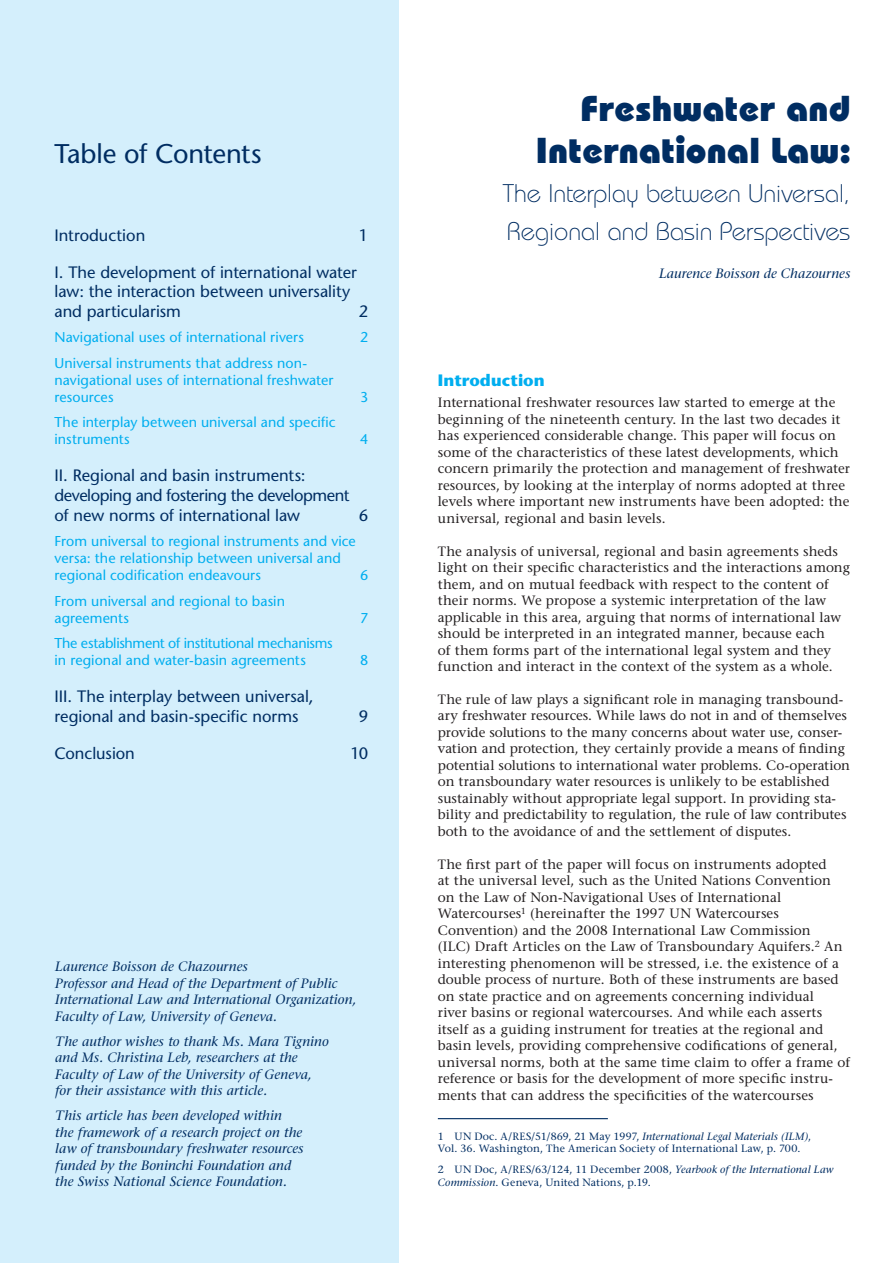
<style>
.page{position:relative;width:893px;height:1263px;background:#fff}
.page>*{position:absolute;margin:0;border:0;box-sizing:border-box;transform-origin:0 0}
.t1{font:800 36px/42px "Bauhaus Std";letter-spacing:.01em;color:#002d62;text-align:right}
.t2{font:500 27px "Stone Sans Std";letter-spacing:-.005em;color:#002d62}
.t3{font:300 25.5px/37.8px "Bauhaus Std";color:#002d62}
.t4{font:500 16.5px/19.8px "Stone Sans Std";color:#002d62}
.t5{font:700 16.5px "Stone Sans Std";letter-spacing:.005em;color:#00aeef}
.t6{font:500 14.25px/17.1px "Stone Sans Std";letter-spacing:.005em;color:#00aeef}
.t7{font:500 13.5px/16.5px "Stone Serif Std";letter-spacing:.005em;color:#231f20}
.t8{font:italic 500 13.5px/16.5px "Stone Serif Std";letter-spacing:.005em;color:#002d62}
.t9{font:500 10.5px/12.6px "Stone Serif Std";letter-spacing:.02em;color:#002d62}
.s1{font-style:italic}
</style>
<div class="page">
<div style="left:0;top:0;width:399px;height:1263px;background:#d4effc"></div>
<hr style="left:438px;top:1118px;width:170px;height:1px;background:#002d62">
<h2 class="t2" style="left:54px;top:142px;width:209px">Table of Contents</h2>
<p class="t4" style="left:54px;top:226px;width:92px">Introduction</p>
<p class="t4" style="left:359px;top:226px;width:11px">1</p>
<p class="t4" style="left:54px;top:263px;width:304px">I. The development of international water law: the interaction between universality and particularism</p>
<p class="t4" style="left:359px;top:303px;width:11px">2</p>
<p class="t6" style="left:54px;top:330px;width:251px">Navigational uses of international rivers</p>
<p class="t6" style="left:360px;top:330px;width:10px">2</p>
<p class="t6" style="left:54px;top:355px;width:280px">Universal instruments that address non&shy;navigational uses of international freshwater resources</p>
<p class="t6" style="left:360px;top:390px;width:10px">3</p>
<p class="t6" style="left:54px;top:415px;width:283px">The interplay between universal and specific instruments</p>
<p class="t4" style="left:54px;top:467px;width:296px">II. Regional and basin instruments: developing and fostering the development of new norms of international law</p>
<p class="t6" style="left:360px;top:432px;width:10px">4</p>
<p class="t4" style="left:359px;top:506px;width:11px">6</p>
<p class="t6" style="left:54px;top:534px;width:303px">From universal to regional instruments and vice versa: the relationship between universal and regional codification endeavours</p>
<p class="t6" style="left:360px;top:568px;width:10px">6</p>
<p class="t6" style="left:54px;top:593px;width:232px">From universal and regional to basin agreements</p>
<p class="t6" style="left:54px;top:636px;width:280px">The establishment of institutional mechanisms in regional and water-basin agreements</p>
<p class="t4" style="left:54px;top:688px;width:260px">III. The interplay between universal, regional and basin-specific norms</p>
<p class="t6" style="left:360px;top:610px;width:10px">7</p>
<p class="t6" style="left:360px;top:653px;width:10px">8</p>
<p class="t4" style="left:359px;top:707px;width:11px">9</p>
<p class="t4" style="left:54px;top:744px;width:82px">Conclusion</p>
<p class="t4" style="left:350px;top:744px;width:19px">10</p>
<p class="t8" style="left:55px;top:959px;width:303px">Laurence Boisson de Chazournes<br>Professor and Head of the Department of Public International Law and International Organization, Faculty of Law, University of Geneva.</p>
<p class="t8" style="left:55px;top:1034px;width:275px">The author wishes to thank Ms. Mara Tignino and Ms. Christina Leb, researchers at the Faculty of Law of the University of Geneva, for their assistance with this article.</p>
<p class="t8" style="left:55px;top:1108px;width:250px">This article has been developed within<br>the framework of a research project on the law of transboundary freshwater resources funded by the Boninchi Foundation and the Swiss National Science Foundation.</p>
<h1 class="t1" style="left:536px;top:92px;width:316px">Freshwater and<br>International Law:</h1>
<h3 class="t3" style="left:503px;top:177px;width:349px">The Interplay between Universal,<br>Regional and Basin Perspectives</h3>
<p class="t8" style="left:659px;top:266px;width:193px">Laurence Boisson de Chazournes</p>
<p class="t5" style="left:438px;top:373px;width:108px">Introduction</p>
<p class="t7" style="left:438px;top:395px;width:414px">International freshwater resources law started to emerge at the beginning of the nineteenth century. In the last two decades it has experienced considerable change. This paper will focus on some of the characteristics of these latest developments, which concern primarily the protection and management of freshwater resources, by looking at the interplay of norms adopted at three levels where important new instruments have been adopted: the universal, regional and basin levels.</p>
<p class="t7" style="left:438px;top:544px;width:414px">The analysis of universal, regional and basin agreements sheds light on their specific characteristics and the interactions among them, and on mutual feedback with respect to the content of their norms. We propose a systemic interpretation of the law applicable in this area, arguing that norms of international law should be interpreted in an integrated manner, because each<br>of them forms part of the international legal system and they function and interact in the context of the system as a whole.</p>
<p class="t7" style="left:438px;top:692px;width:414px">The rule of law plays a significant role in managing transbound&shy;ary freshwater resources. While laws do not in and of themselves provide solutions to the many concerns about water use, conser&shy;vation and protection, they certainly provide a means of finding potential solutions to international water problems. Co-operation on transboundary water resources is unlikely to be established sustainably without appropriate legal support. In providing sta&shy;bility and predictability to regulation, the rule of law contributes both to the avoidance of and the settlement of disputes.</p>
<p class="t7" style="left:438px;top:857px;width:414px">The first part of the paper will focus on instruments adopted<br>at the universal level, such as the United Nations Convention on the Law of Non-Navigational Uses of International Watercourses<sup>1</sup> (hereinafter the 1997 UN Watercourses Convention) and the 2008 International Law Commission<br>(ILC) Draft Articles on the Law of Transboundary Aquifers.<sup>2</sup> An interesting phenomenon will be stressed, i.e. the existence of a double process of nurture. Both of these instruments are based on state practice and on agreements concerning individual<br>river basins or regional watercourses. And while each asserts itself as a guiding instrument for treaties at the regional and basin levels, providing comprehensive codifications of general, universal norms, both at the same time claim to offer a frame of reference or basis for the development of more specific instru&shy;ments that can address the specificities of the watercourses</p>
<p class="t9" style="left:438px;top:1131px;width:375px">1 UN Doc. A/RES/51/869, 21 May 1997, <span class="s1">International Legal Materials (ILM)</span>,<br>Vol. 36. Washington, The American Society of International Law, p. 700.</p>
<p class="t9" style="left:438px;top:1164px;width:397px">2 UN Doc, A/RES/63/124, 11 December 2008, <span class="s1">Yearbook of the International Law<br>Commission</span>. Geneva, United Nations, p.19.</p>
</div>
